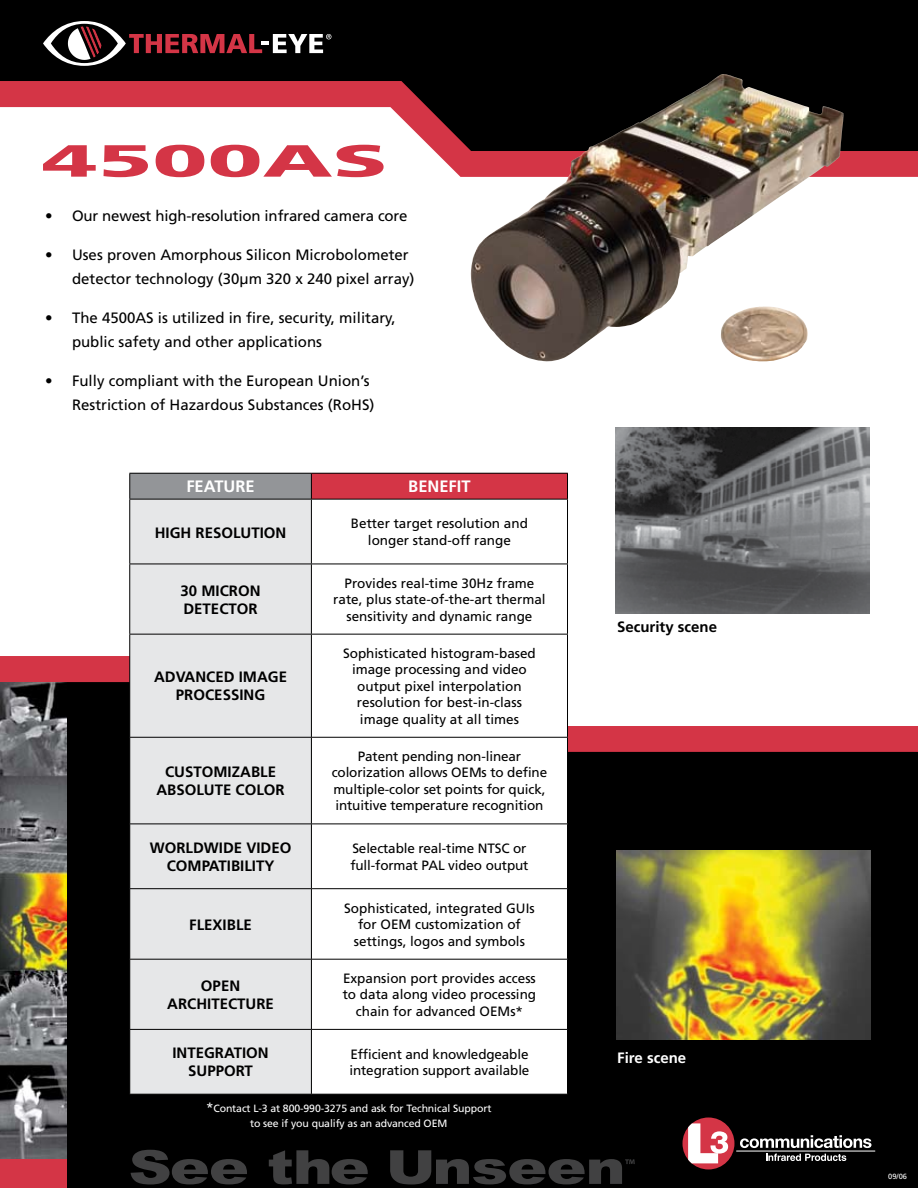
<style>
.page{position:relative;width:918px;height:1188px;background:#fff}
.page>*{position:absolute;margin:0;border:0;box-sizing:border-box;transform-origin:0 0}
.t1{font:900 45px "Frutiger";color:#d43546;scale:2 1}
.t2{font:700 16.5px "Frutiger";color:#fff}
.t3{font:15px/24px "Frutiger";color:#000}
.t4{font:700 15px/18px "Frutiger";color:#000;text-align:center}
.t5{font:700 15px "Frutiger";color:#fff}
.t6{font:13.5px/16.5px "Frutiger";color:#000;text-align:center}
.t7{font:10.5px/15px "Frutiger";letter-spacing:-.01em;color:#fff;text-align:center}
.t8{font:7.5px "Frutiger";color:#fff}
.s1{font-size:13.5px}
</style>
<div class="page">
<div style="left:67px;top:752px;width:851px;height:436px;background:#000"></div>
<div style="left:0;top:0;width:918px;height:81px;background:#000"></div>
<svg style="left:131px;top:1150px;width:116px;height:35px;background:#222"></svg>
<svg style="left:269px;top:1150px;width:99px;height:34px;background:#232324"></svg>
<svg style="left:390px;top:1150px;width:245px;height:35px;background:#1e1e1e"></svg>
<div style="left:0;top:1158px;width:67px;height:30px;background:#d43546"></div>
<svg style="left:0;top:656px;width:918px;height:96px"></svg>
<svg style="left:0;top:81px;width:918px;height:96px"></svg>
<img style="left:0;top:682px;width:67px;height:477px">
<svg style="left:766px;top:1154px;width:80px;height:7px"></svg>
<hr style="left:736px;top:1151px;width:139px;height:1px;background:#fff">
<div style="left:682px;top:1118px;width:52px;height:51px;background:#d43546;border-radius:50%"></div>
<svg style="left:740px;top:1135px;width:131px;height:13px"></svg>
<svg style="left:688px;top:1123px;width:40px;height:40px"></svg>
<svg style="left:43px;top:21px;width:288px;height:45px;background:#3c292b"></svg>
<img style="left:616px;top:851px;width:254px;height:188px">
<div style="left:130px;top:473px;width:181px;height:26px;background:#939598"></div>
<div style="left:311px;top:473px;width:257px;height:26px;background:#d43546"></div>
<div style="left:130px;top:500px;width:181px;height:594px;background:#e6e7e8"></div>
<svg style="left:312px;top:563px;width:255px;height:531px"></svg>
<hr style="left:129px;top:473px;width:182px;height:1px;background:#000">
<svg style="left:129px;top:474px;width:1px;height:25px"></svg>
<hr style="left:311px;top:473px;width:257px;height:1px;background:#000">
<svg style="left:311px;top:474px;width:1px;height:25px"></svg>
<svg style="left:567px;top:474px;width:1px;height:25px"></svg>
<hr style="left:129px;top:499px;width:182px;height:1px;background:#000">
<hr style="left:311px;top:499px;width:257px;height:1px;background:#000">
<hr style="left:129px;top:500px;width:1px;height:64px;background:#000">
<hr style="left:311px;top:500px;width:1px;height:64px;background:#000">
<hr style="left:567px;top:500px;width:1px;height:64px;background:#000">
<hr style="left:129px;top:564px;width:182px;height:1px;background:#000">
<hr style="left:129px;top:564px;width:1px;height:70px;background:#000">
<hr style="left:311px;top:564px;width:257px;height:1px;background:#000">
<hr style="left:311px;top:564px;width:1px;height:70px;background:#000">
<hr style="left:567px;top:564px;width:1px;height:70px;background:#000">
<hr style="left:129px;top:634px;width:182px;height:1px;background:#000">
<hr style="left:129px;top:635px;width:1px;height:102px;background:#000">
<hr style="left:311px;top:634px;width:257px;height:1px;background:#000">
<hr style="left:311px;top:635px;width:1px;height:102px;background:#000">
<hr style="left:567px;top:635px;width:1px;height:102px;background:#000">
<hr style="left:129px;top:737px;width:182px;height:1px;background:#000">
<hr style="left:129px;top:738px;width:1px;height:86px;background:#000">
<hr style="left:311px;top:737px;width:257px;height:1px;background:#000">
<hr style="left:311px;top:738px;width:1px;height:86px;background:#000">
<hr style="left:567px;top:738px;width:1px;height:86px;background:#000">
<hr style="left:129px;top:824px;width:182px;height:1px;background:#000">
<hr style="left:129px;top:824px;width:1px;height:64px;background:#000">
<hr style="left:311px;top:824px;width:257px;height:1px;background:#000">
<hr style="left:311px;top:824px;width:1px;height:64px;background:#000">
<hr style="left:567px;top:824px;width:1px;height:64px;background:#000">
<hr style="left:129px;top:888px;width:182px;height:1px;background:#000">
<hr style="left:129px;top:889px;width:1px;height:70px;background:#000">
<hr style="left:311px;top:888px;width:257px;height:1px;background:#000">
<hr style="left:311px;top:889px;width:1px;height:70px;background:#000">
<hr style="left:567px;top:889px;width:1px;height:70px;background:#000">
<hr style="left:129px;top:959px;width:182px;height:1px;background:#000">
<hr style="left:129px;top:960px;width:1px;height:69px;background:#000">
<hr style="left:311px;top:959px;width:257px;height:1px;background:#000">
<hr style="left:311px;top:960px;width:1px;height:69px;background:#000">
<hr style="left:567px;top:960px;width:1px;height:69px;background:#000">
<hr style="left:129px;top:1029px;width:182px;height:1px;background:#000">
<hr style="left:129px;top:1030px;width:1px;height:64px;background:#000">
<hr style="left:311px;top:1029px;width:257px;height:1px;background:#000">
<hr style="left:311px;top:1030px;width:1px;height:64px;background:#000">
<hr style="left:567px;top:1030px;width:1px;height:64px;background:#000">
<hr style="left:129px;top:1094px;width:182px;height:1px;background:#000">
<hr style="left:311px;top:1094px;width:257px;height:1px;background:#000">
<img style="left:616px;top:428px;width:254px;height:185px">
<img style="left:470px;top:74px;width:374px;height:288px">
<h1 class="t1" style="left:42px;top:134px;width:174px">4500AS</h1>
<p class="t3" style="left:45px;top:204px;width:364px">• Our newest high-resolution infrared camera core</p>
<p class="t3" style="left:72px;top:243px;width:344px;text-indent:-27px">• Uses proven Amorphous Silicon Microbolometer detector technology (30μm 320 x 240 pixel array)</p>
<p class="t3" style="left:72px;top:306px;width:325px;text-indent:-27px">• The 4500AS is utilized in fire, security, military, public safety and other applications</p>
<p class="t3" style="left:72px;top:369px;width:304px;text-indent:-27px">• Fully compliant with the European Union’s<br>Restriction of Hazardous Substances (RoHS)</p>
<p class="t2" style="left:186px;top:477px;width:70px">FEATURE</p>
<p class="t2" style="left:408px;top:477px;width:64px">BENEFIT</p>
<p class="t4" style="left:155px;top:524px;width:133px">HIGH RESOLUTION</p>
<p class="t6" style="left:351px;top:515px;width:179px">Better target resolution and longer stand-off range</p>
<p class="t4" style="left:181px;top:581px;width:82px;text-align:left">30 MICRON<br>DETECTOR</p>
<p class="t6" style="left:333px;top:575px;width:214px">Provides real-time 30Hz frame rate, plus state-of-the-art thermal sensitivity and dynamic range</p>
<p class="t4" style="left:154px;top:668px;width:135px">ADVANCED IMAGE<br>PROCESSING</p>
<p class="t4" style="left:156px;top:763px;width:130px">CUSTOMIZABLE<br>ABSOLUTE COLOR</p>
<p class="t6" style="left:343px;top:645px;width:194px">Sophisticated histogram-based image processing and video output pixel interpolation resolution for best-in-class image quality at all times</p>
<p class="t6" style="left:332px;top:748px;width:217px">Patent pending non-linear colorization allows OEMs to define multiple-color set points for quick, intuitive temperature recognition</p>
<p class="t4" style="left:150px;top:839px;width:143px">WORLDWIDE VIDEO<br>COMPATIBILITY</p>
<p class="t6" style="left:350px;top:840px;width:180px;text-align:left">Selectable real-time NTSC or full-format PAL video output</p>
<p class="t4" style="left:189px;top:915px;width:64px">FLEXIBLE</p>
<p class="t6" style="left:344px;top:900px;width:192px">Sophisticated, integrated GUIs for OEM customization of settings, logos and symbols</p>
<p class="t4" style="left:167px;top:977px;width:108px">OPEN<br>ARCHITECTURE</p>
<p class="t6" style="left:343px;top:970px;width:195px">Expansion port provides access to data along video processing chain for advanced OEMs*</p>
<p class="t4" style="left:172px;top:1044px;width:98px">INTEGRATION<br>SUPPORT</p>
<p class="t6" style="left:349px;top:1046px;width:182px;text-align:left">Efficient and knowledgeable integration support available</p>
<p class="t7" style="left:206px;top:1101px;width:287px"><span class="s1">*</span>Contact L-3 at 800-990-3275 and ask for Technical Support to see if you qualify as an advanced OEM</p>
<p class="t4" style="left:617px;top:618px;width:102px">Security scene</p>
<p class="t5" style="left:617px;top:1049px;width:70px">Fire scene</p>
<p class="t8" style="left:888px;top:1172px;width:20px">09/06</p>
</div>
